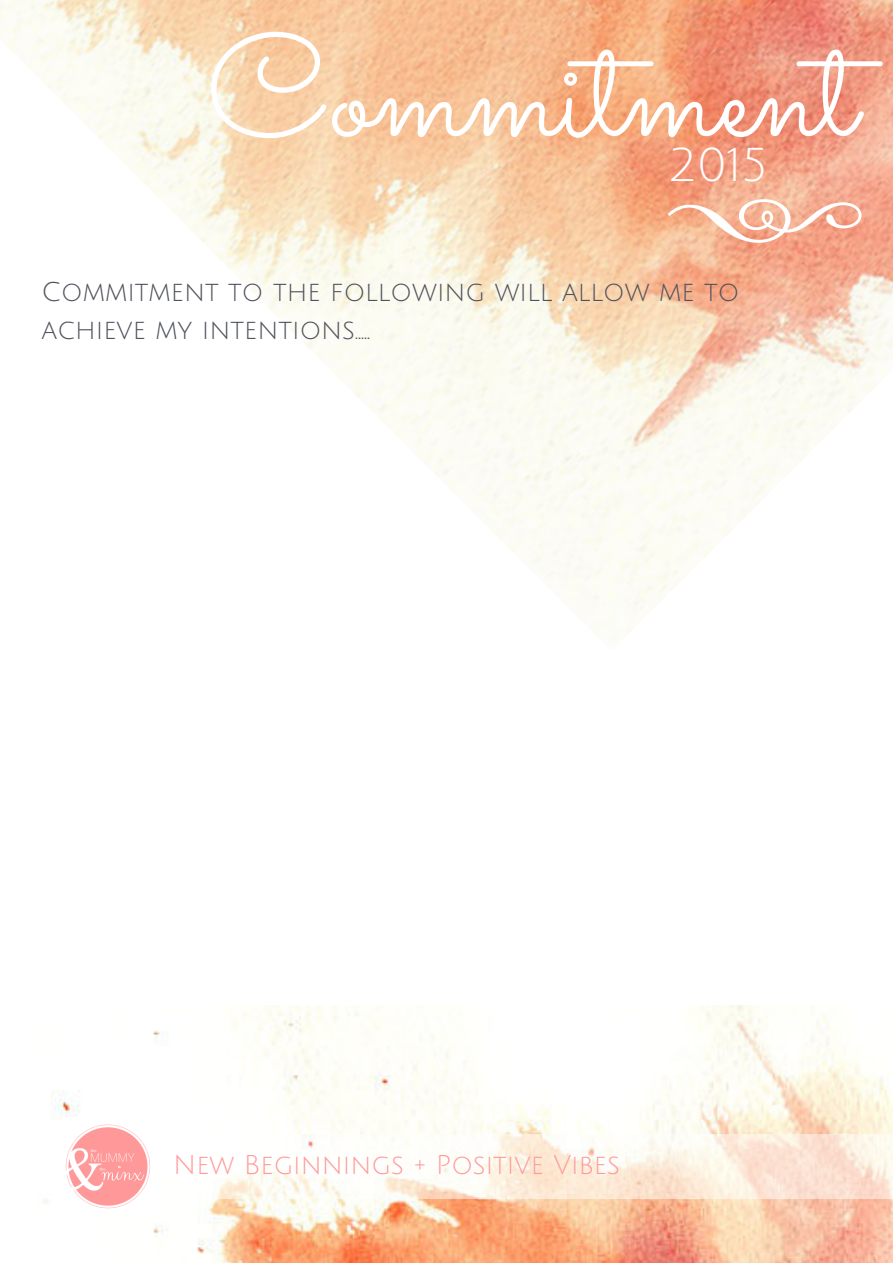
<style>
.page{position:relative;width:893px;height:1264px;background:#fff}
.page>*{position:absolute;margin:0;border:0;box-sizing:border-box;transform-origin:0 0}
.t1{font:145.5px "Sacramento";color:#fff}
.t2{font:46.35px "Julius Sans One";color:#fff}
.t3{font:26.4px/37px "Julius Sans One";color:#4f515c}
.t4{font:26.4px "Julius Sans One";color:#f99}
</style>
<div class="page">
<img style="left:0;top:0;width:892px;height:642px">
<img style="left:51px;top:1005px;width:841px;height:257px">
<svg style="left:668px;top:199px;width:193px;height:44px"></svg>
<svg style="left:51px;top:1134px;width:841px;height:64px"></svg>
<img style="left:63px;top:1117px;width:93px;height:96px">
<h1 class="t1" style="left:207px;top:0;width:650px">Commitment</h1>
<h2 class="t2" style="left:668px;top:141px;width:101px">2015</h2>
<p class="t3" style="left:42px;top:274px;width:699px">Commitment to the following will allow me to achieve my intentions .</p>
<p class="t4" style="left:173px;top:1151px;width:448px">New Beginnings + Positive Vibes</p>
</div>
